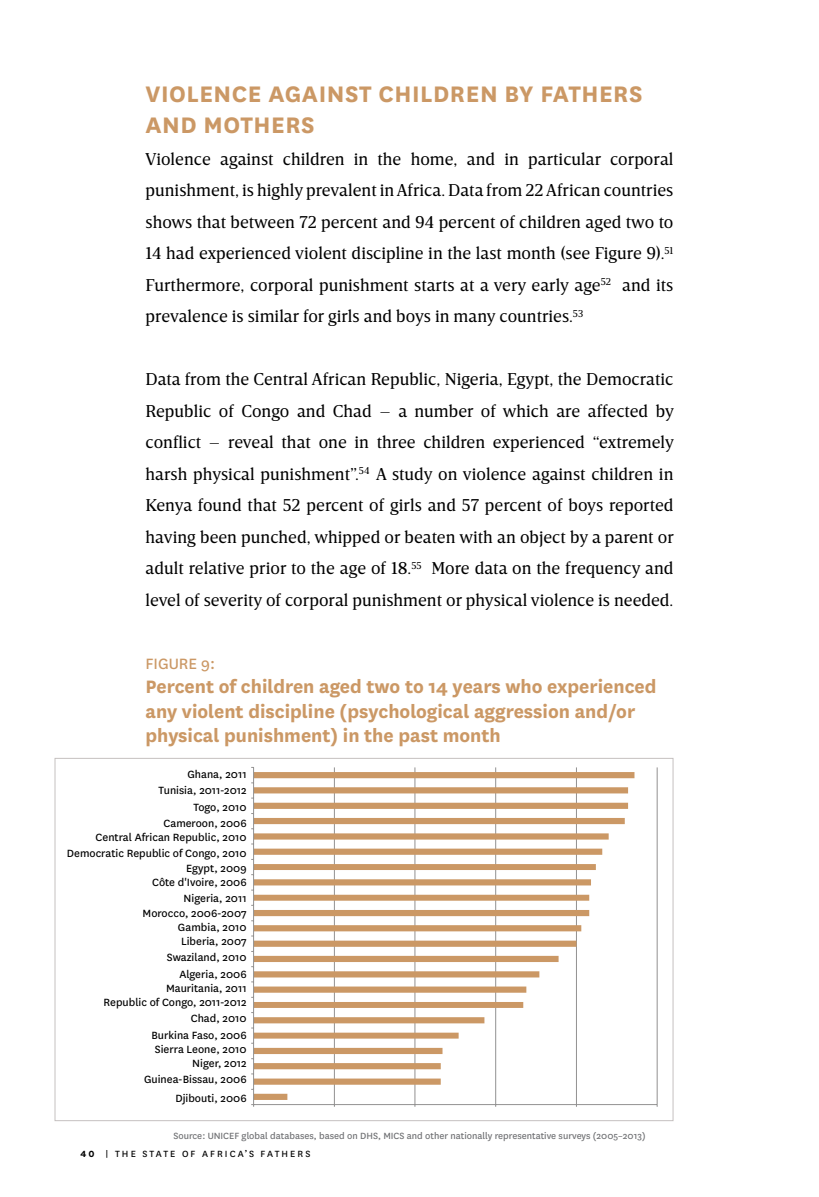
<style>
.page{position:relative;width:819px;height:1197px;background:#fff}
.page>*{position:absolute;margin:0;border:0;box-sizing:border-box;transform-origin:0 0}
.t1{font:700 26.25px/31.5px "National";letter-spacing:.02em;color:#cb9865}
.t2{font:700 21px/24.5px "National";color:#cb9865}
.t3{font:17.5px/31.5px "Breve Text";color:#000;text-align:justify}
.t4{font:17.5px "National";color:#cb9865}
.t5{font:12.25px/18px "National";color:#000;text-align:right}
.t6{font:10.5px "National";color:#6e6f72}
.t7{font:10.5px "National";letter-spacing:.2em;color:#000}
.s1{font-weight:700}
</style>
<div class="page">
<hr style="left:657px;top:767px;width:1px;height:338px;background:#929191">
<hr style="left:576px;top:767px;width:1px;height:338px;background:#929191">
<hr style="left:495px;top:767px;width:1px;height:338px;background:#929191">
<hr style="left:415px;top:767px;width:1px;height:338px;background:#929191">
<hr style="left:334px;top:767px;width:1px;height:338px;background:#929191">
<svg style="left:254px;top:772px;width:380px;height:328px"></svg>
<hr style="left:254px;top:1104px;width:403px;height:1px;background:#929191">
<hr style="left:253px;top:767px;width:1px;height:338px;background:#929191">
<h1 class="t1" style="left:146px;top:76px;width:499px">VIOLENCE AGAINST CHILDREN BY FATHERS<br>AND MOTHERS</h1>
<p class="t3" style="left:146px;top:144px;width:530px">Violence against children in the home, and in particular corporal punishment, is highly prevalent in Africa. Data from 22 African countries shows that between 72 percent and 94 percent of children aged two to 14 had experienced violent discipline in the last month (see Figure 9).<sup>51<br></sup>Furthermore, corporal punishment starts at a very early age<sup>52</sup> and its prevalence is similar for girls and boys in many countries.<sup>53</sup></p>
<p class="t3" style="left:146px;top:364px;width:530px">Data from the Central African Republic, Nigeria, Egypt, the Democratic Republic of Congo and Chad – a number of which are affected by conflict – reveal that one in three children experienced “extremely harsh physical punishment”.<sup>54</sup> A study on violence against children in Kenya found that 52 percent of girls and 57 percent of boys reported having been punched, whipped or beaten with an object by a parent or adult relative prior to the age of 18.<sup>55</sup> More data on the frequency and level of severity of corporal punishment or physical violence is needed.</p>
<p class="t4" style="left:146px;top:652px;width:71px">FIGURE 9:</p>
<p class="t2" style="left:146px;top:673px;width:513px">Percent of children aged two to 14 years who experienced any violent discipline (psychological aggression and/or physical punishment) in the past month</p>
<p class="t5" style="left:187px;top:765px;width:61px">Ghana, 2011</p>
<p class="t5" style="left:193px;top:798px;width:55px">Togo, 2010</p>
<p class="t5" style="left:96px;top:828px;width:153px">Central African Republic, 2010</p>
<p class="t5" style="left:152px;top:872px;width:96px">Côte d'Ivoire, 2006</p>
<p class="t5" style="left:159px;top:781px;width:90px">Tunisia, 2011-2012</p>
<p class="t5" style="left:164px;top:814px;width:85px">Cameroon, 2006</p>
<p class="t5" style="left:186px;top:858px;width:62px">Egypt, 2009</p>
<p class="t5" style="left:67px;top:844px;width:181px">Democratic Republic of Congo, 2010</p>
<p class="t5" style="left:184px;top:888px;width:65px">Nigeria, 2011</p>
<p class="t5" style="left:143px;top:903px;width:106px">Morocco, 2006-2007</p>
<p class="t5" style="left:178px;top:918px;width:70px">Gambia, 2010</p>
<p class="t5" style="left:181px;top:932px;width:67px">Liberia, 2007</p>
<p class="t5" style="left:167px;top:948px;width:81px">Swaziland, 2010</p>
<p class="t5" style="left:180px;top:964px;width:69px">Algeria, 2006</p>
<p class="t5" style="left:166px;top:979px;width:82px">Mauritania, 2011</p>
<p class="t5" style="left:104px;top:992px;width:145px">Republic of Congo, 2011-2012</p>
<p class="t5" style="left:191px;top:1009px;width:57px">Chad, 2010</p>
<p class="t5" style="left:151px;top:1026px;width:97px">Burkina Faso, 2006</p>
<p class="t5" style="left:155px;top:1040px;width:93px">Sierra Leone, 2010</p>
<p class="t5" style="left:192px;top:1054px;width:56px">Niger, 2012</p>
<p class="t5" style="left:144px;top:1070px;width:104px">Guinea-Bissau, 2006<br>Djibouti, 2006</p>
<p class="t6" style="left:173px;top:1129px;width:474px">Source: UNICEF global databases, based on DHS, MICS and other nationally representative surveys (2005–2013)</p>
<p class="t7" style="left:81px;top:1147px;width:231px"><span class="s1">40</span> | THE STATE OF AFRICA’S FATHERS</p>
</div>
